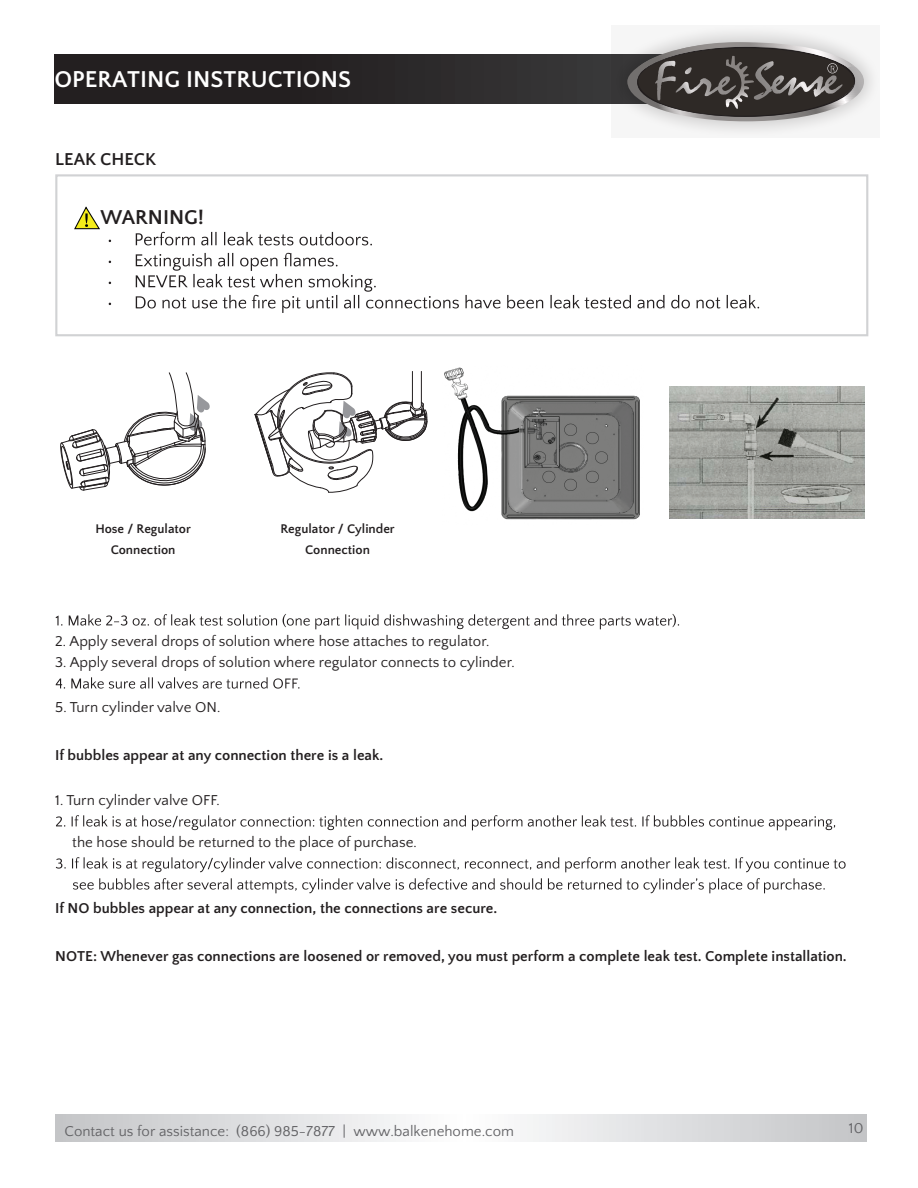
<style>
.page{position:relative;width:918px;height:1188px;background:#fff}
.page>*{position:absolute;margin:0;border:0;box-sizing:border-box;transform-origin:0 0}
.t1{font:700 24px "Quattrocento Sans";color:#fff}
.t2{font:700 21px "Quattrocento Sans";color:#231f20}
.t3{font:700 18px "Quattrocento Sans";color:#231f20}
.t4{font:15px "Quattrocento Sans";color:#231f20}
.t5{font:700 15px "Quattrocento Sans";color:#231f20}
.t6{font:15px "Quattrocento Sans";color:#636366}
.t7{font:700 13.2px/21px "Quattrocento Sans";color:#231f20;text-align:center}
</style>
<div class="page">
<svg style="left:56px;top:1115px;width:810px;height:26px"></svg>
<svg style="left:54px;top:54px;width:557px;height:49px;background:#292627"></svg>
<svg style="left:611px;top:28px;width:266px;height:107px;fill:#f4f4f4"></svg>
<svg style="left:627px;top:42px;width:237px;height:79px;background:#6d6a68"></svg>
<svg style="left:56px;top:614px;width:623px;height:15px"></svg>
<svg style="left:56px;top:677px;width:244px;height:12px"></svg>
<svg style="left:56px;top:815px;width:779px;height:15px"></svg>
<svg style="left:56px;top:857px;width:790px;height:15px"></svg>
<svg style="left:73px;top:878px;width:752px;height:15px"></svg>
<svg style="left:254px;top:371px;width:174px;height:122px"></svg>
<svg style="left:60px;top:372px;width:150px;height:119px"></svg>
<svg style="left:136px;top:232px;width:236px;height:13px"></svg>
<svg style="left:136px;top:253px;width:623px;height:60px"></svg>
<div style="left:55px;top:174px;width:813px;height:162px;border:2px solid #d1d2d4"></div>
<svg style="left:74px;top:206px;width:26px;height:24px"></svg>
<img style="left:669px;top:387px;width:195px;height:132px">
<img style="left:444px;top:367px;width:196px;height:153px">
<h1 class="t1" style="left:54px;top:67px;width:298px">OPERATING INSTRUCTIONS</h1>
<p class="t3" style="left:55px;top:150px;width:102px">LEAK CHECK</p>
<h2 class="t2" style="left:101px;top:206px;width:105px">WARNING!</h2>
<p class="t7" style="left:95px;top:519px;width:97px">Hose / Regulator<br>Connection</p>
<p class="t7" style="left:281px;top:519px;width:116px">Regulator / Cylinder<br>Connection</p>
<p class="t4" style="left:55px;top:634px;width:436px">2. Apply several drops of solution where hose attaches to regulator.</p>
<p class="t4" style="left:55px;top:655px;width:461px">3. Apply several drops of solution where regulator connects to cylinder.</p>
<p class="t4" style="left:55px;top:700px;width:166px">5. Turn cylinder valve ON.</p>
<p class="t5" style="left:55px;top:748px;width:330px">If bubbles appear at any connection there is a leak.</p>
<p class="t4" style="left:55px;top:793px;width:166px">1. Turn cylinder valve OFF.</p>
<p class="t4" style="left:72px;top:835px;width:346px">the hose should be returned to the place of purchase.</p>
<p class="t5" style="left:55px;top:901px;width:444px">If NO bubbles appear at any connection, the connections are secure.</p>
<p class="t5" style="left:55px;top:949px;width:793px">NOTE: Whenever gas connections are loosened or removed, you must perform a complete leak test. Complete installation.</p>
<p class="t6" style="left:64px;top:1124px;width:451px">Contact us for assistance: (866) 985-7877 | www.balkenehome.com</p>
<p class="t6" style="left:849px;top:1121px;width:16px">10</p>
</div>
